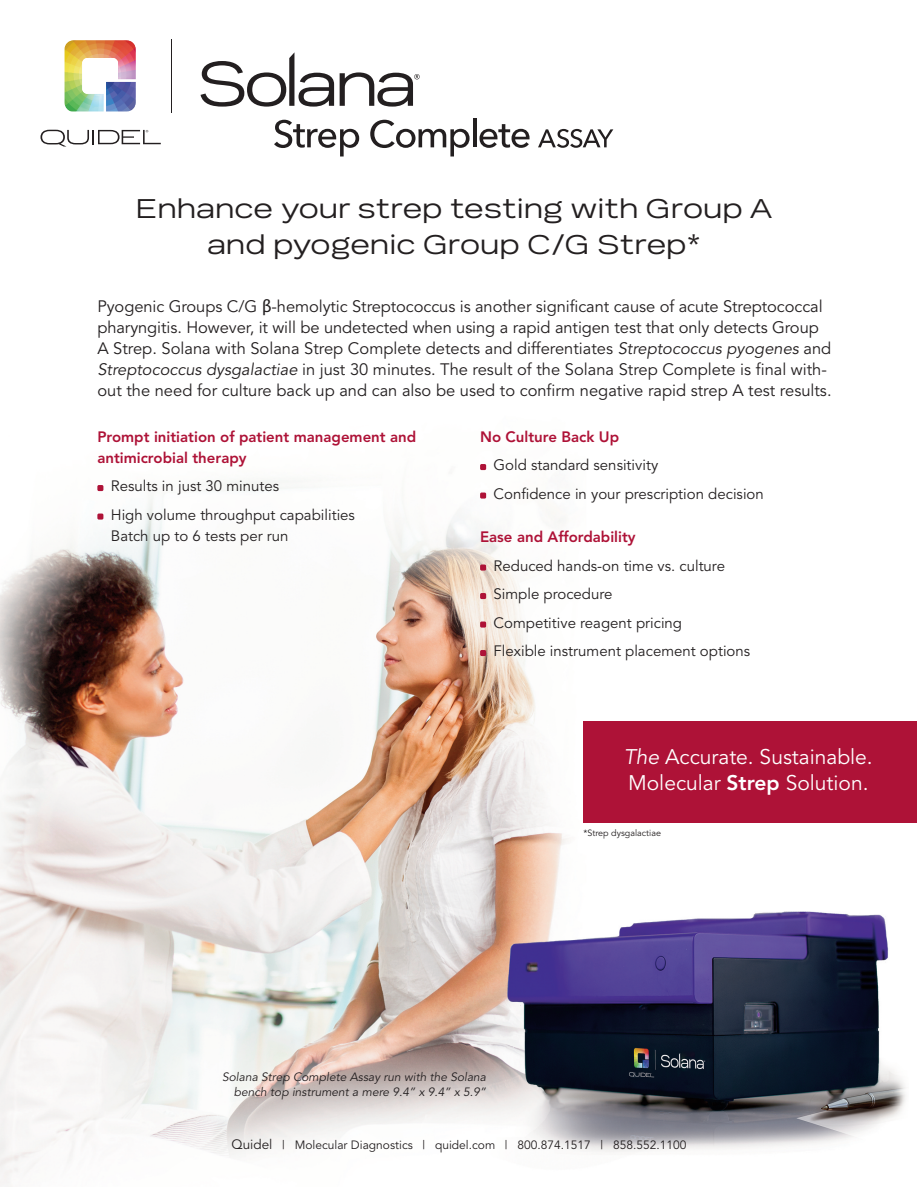
<style>
.page{position:relative;width:918px;height:1188px;background:#fff}
.page>*{position:absolute;margin:0;border:0;box-sizing:border-box;transform-origin:0 0}
.t1{font:27px/36px "Reservation Wide";color:#231f20;text-align:center}
.t2{font:21px/27px "Avenir";color:#fff}
.t3{font:16.5px/21px "Avenir";color:#231f20}
.t4{font:15px/28.5px "Avenir";color:#231f20}
.t5{font:800 15px/21px "Avenir";color:#ae1237}
.t6{font:italic 12px/15px "Avenir";color:#231f20;text-align:right}
.t7{font:12px "Avenir";color:#231f20}
.t8{font:9px "Avenir";color:#231f20}
.s1{font-family:"Lucida Grande"}
.s2{font-style:italic}
.s3{font-weight:800}
.s4{font-size:13.5px}
</style>
<div class="page">
<img style="left:0;top:465px;width:908px;height:722px">
<hr style="left:171px;top:39px;width:1px;height:73px;background:#231f20">
<svg style="left:40px;top:130px;width:121px;height:17px"></svg>
<img style="left:64px;top:40px;width:72px;height:72px">
<svg style="left:274px;top:120px;width:85px;height:36px"></svg>
<svg style="left:370px;top:120px;width:100px;height:36px"></svg>
<hr style="left:473px;top:119px;width:3px;height:28px;background:#231f20">
<svg style="left:479px;top:124px;width:51px;height:24px"></svg>
<svg style="left:538px;top:129px;width:75px;height:19px"></svg>
<svg style="left:201px;top:52px;width:133px;height:55px"></svg>
<svg style="left:340px;top:72px;width:80px;height:35px"></svg>
<svg style="left:480px;top:565px;width:6px;height:6px"></svg>
<svg style="left:480px;top:593px;width:6px;height:6px"></svg>
<svg style="left:480px;top:622px;width:6px;height:6px"></svg>
<svg style="left:480px;top:650px;width:6px;height:6px"></svg>
<svg style="left:97px;top:485px;width:6px;height:6px"></svg>
<svg style="left:97px;top:514px;width:6px;height:6px"></svg>
<svg style="left:480px;top:464px;width:6px;height:6px"></svg>
<svg style="left:480px;top:493px;width:6px;height:6px"></svg>
<div style="left:584px;top:722px;width:333px;height:102px;background:#ae1237"></div>
<h1 class="t1" style="left:135px;top:193px;width:639px">Enhance your strep testing with Group A and pyogenic Group C/G Strep*</h1>
<p class="t3" style="left:97px;top:296px;width:736px">Pyogenic Groups C/G <span class="s1">β</span>-hemolytic Streptococcus is another significant cause of acute Streptococcal pharyngitis. However, it will be undetected when using a rapid antigen test that only detects Group A Strep. Solana with Solana Strep Complete detects and differentiates <span class="s2">Streptococcus pyogenes</span> and <span class="s2">Streptococcus dysgalactiae</span> in just 30 minutes. The result of the Solana Strep Complete is final with&shy;out the need for culture back up and can also be used to confirm negative rapid strep A test results.</p>
<p class="t5" style="left:97px;top:426px;width:320px">Prompt initiation of patient management and antimicrobial therapy</p>
<p class="t4" style="left:111px;top:472px;width:246px">Results in just 30 minutes<br>High volume throughput capabilities</p>
<p class="t4" style="left:111px;top:521px;width:179px">Batch up to 6 tests per run</p>
<p class="t5" style="left:480px;top:426px;width:141px">No Culture Back Up</p>
<p class="t4" style="left:494px;top:451px;width:272px">Gold standard sensitivity<br>Confidence in your prescription decision</p>
<p class="t5" style="left:480px;top:526px;width:157px">Ease and Affordability</p>
<p class="t4" style="left:494px;top:551px;width:258px">Reduced hands-on time vs. culture<br>Simple procedure<br>Competitive reagent pricing<br>Flexible instrument placement options</p>
<p class="t2" style="left:624px;top:743px;width:250px"><span class="s2">The</span> Accurate. Sustainable.<br>Molecular <span class="s3">Strep</span> Solution.</p>
<p class="t8" style="left:584px;top:827px;width:79px">*Strep dysgalactiae</p>
<p class="t6" style="left:222px;top:1070px;width:266px">Solana Strep Complete Assay run with the Solana bench top instrument a mere 9.4” x 9.4” x 5.9”</p>
<p class="t7" style="left:232px;top:1138px;width:456px"><span class="s4">Quidel</span> | Molecular Diagnostics | quidel.com | 800.874.1517 | 858.552.1100</p>
</div>
